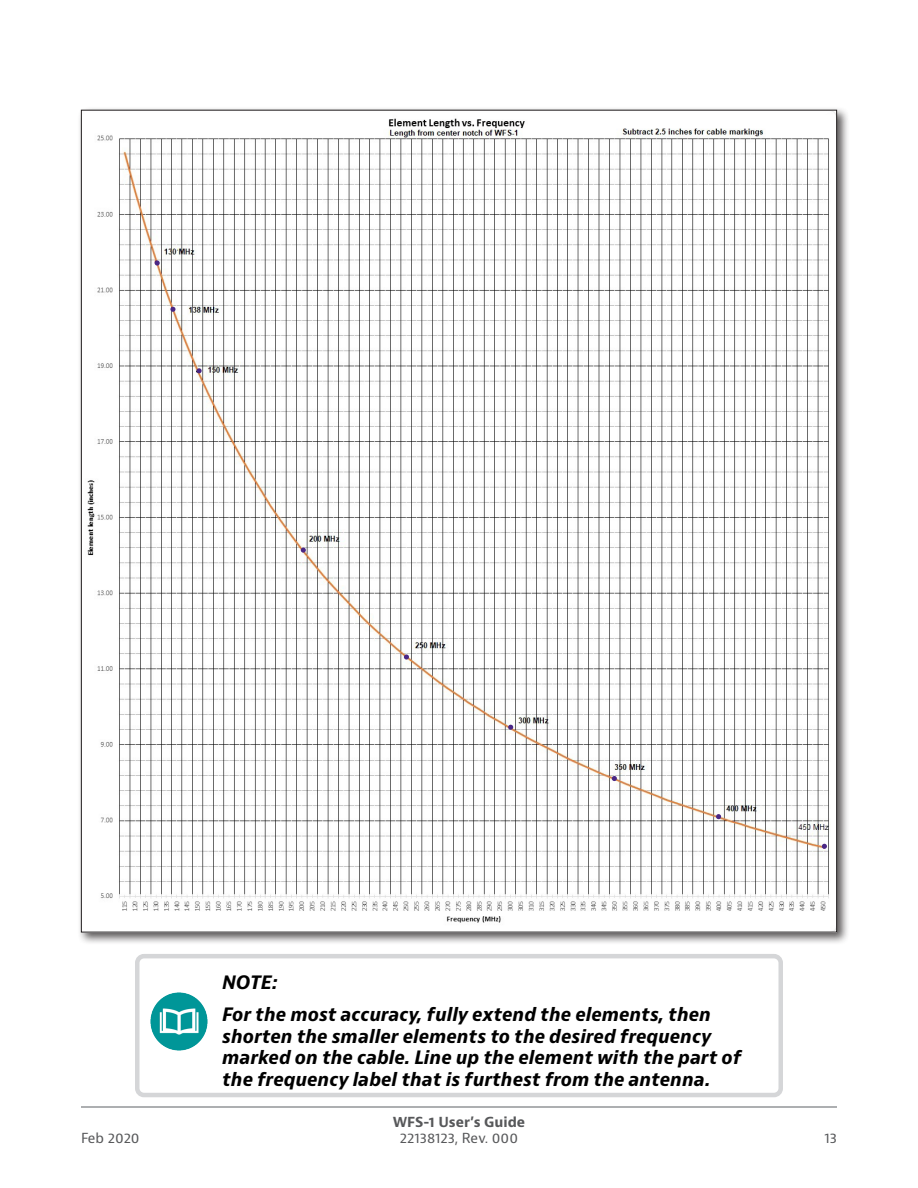
<style>
.page{position:relative;width:918px;height:1188px;background:#fff}
.page>*{position:absolute;margin:0;border:0;box-sizing:border-box;transform-origin:0 0}
.Note_Text{font:italic 700 18px/21.6px "Bernino Sans";color:#000}
.t1{font:13.5px "Bernino Sans";letter-spacing:-.005em;color:#57585a}
.t2{font:700 13.5px "Bernino Sans";color:#57585a}
</style>
<div class="page">
<hr style="left:81px;top:1106px;width:756px;height:2px;background:#939598">
<div style="left:135px;top:954px;width:648px;height:143px;border:4px solid #d5d6d8;border-radius:7px"></div>
<img style="left:150px;top:993px;width:58px;height:57px">
<div style="left:78px;top:106px;width:772px;height:839px;background:#231f20;opacity:.75"></div>
<img style="left:83px;top:112px;width:752px;height:818px">
<svg style="left:155px;top:260px;width:5px;height:6px"></svg>
<svg style="left:170px;top:307px;width:6px;height:5px"></svg>
<svg style="left:197px;top:368px;width:5px;height:5px"></svg>
<svg style="left:301px;top:548px;width:5px;height:5px"></svg>
<svg style="left:404px;top:654px;width:5px;height:6px"></svg>
<svg style="left:508px;top:725px;width:5px;height:5px"></svg>
<svg style="left:612px;top:776px;width:5px;height:5px"></svg>
<svg style="left:716px;top:814px;width:5px;height:5px"></svg>
<svg style="left:822px;top:844px;width:5px;height:5px"></svg>
<p class="Note_Text" style="left:222px;top:972px;width:57px">NOTE:</p>
<p class="Note_Text" style="left:222px;top:1004px;width:520px">For the most accuracy, fully extend the elements, then shorten the smaller elements to the desired frequency marked on the cable. Line up the element with the part of the frequency label that is furthest from the antenna.</p>
<p class="t2" style="left:393px;top:1113px;width:134px">WFS-1 User’s Guide</p>
<p class="t1" style="left:81px;top:1129px;width:60px">Feb 2020</p>
<p class="t1" style="left:400px;top:1129px;width:120px">22138123, Rev. 000</p>
<p class="t1" style="left:825px;top:1129px;width:14px">13</p>
</div>
